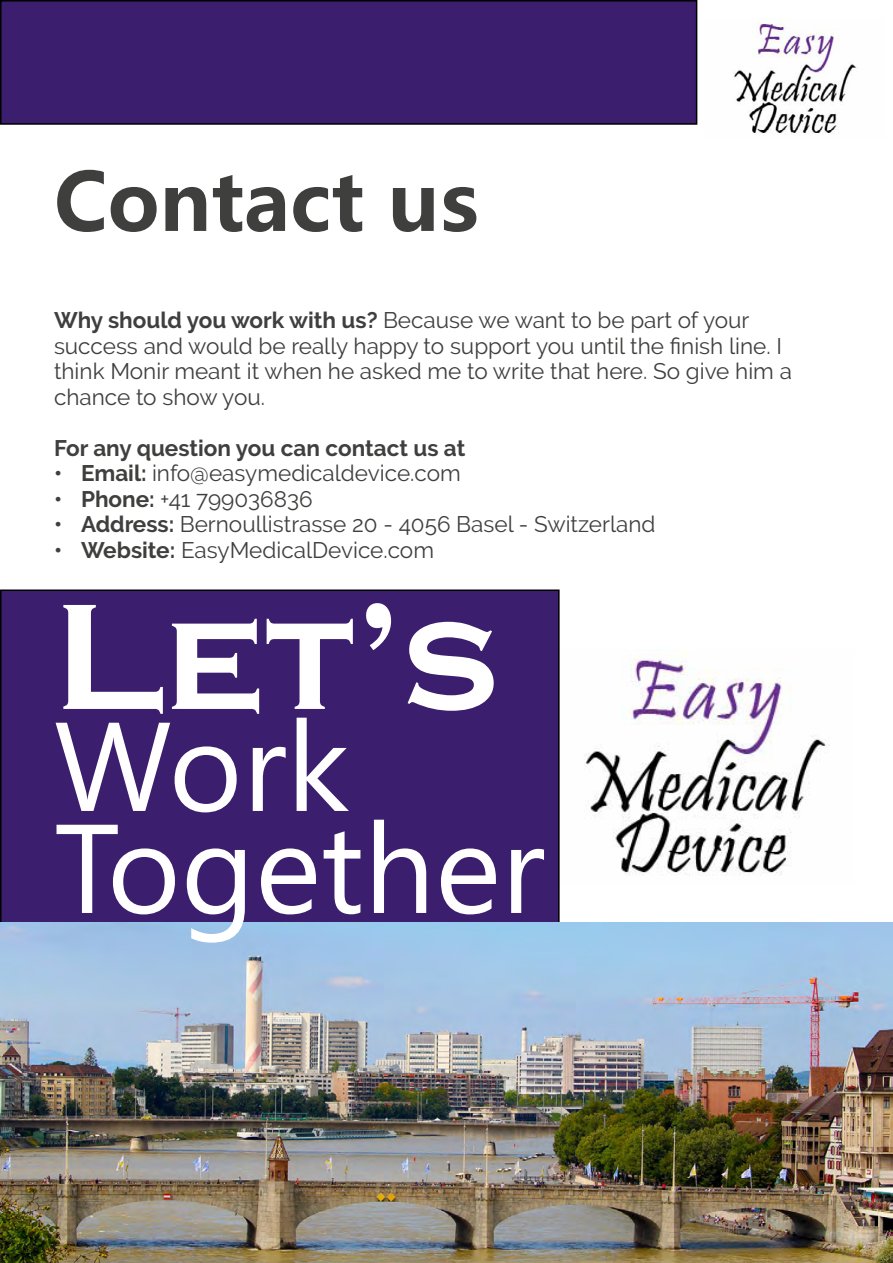
<style>
.page{position:relative;width:893px;height:1263px;background:#fff}
.page>*{position:absolute;margin:0;border:0;box-sizing:border-box;transform-origin:0 0}
.t1{font:700 156px "Copperplate Gothic";color:#fff}
.t2{font:700 79.5px "Microsoft Ya Hei";color:#3f3f3e}
.Body_Text{font:22.5px/25.5px "Raleway";color:#3f3f3e}
.Body_Text-2{font:700 22.5px "Raleway";color:#3f3f3e}
.s1{font-weight:700}
</style>
<div class="page">
<img style="left:584px;top:654px;width:246px;height:221px">
<div style="left:1px;top:590px;width:558px;height:349px;background:#3b1e6d"></div>
<div style="left:1px;top:1px;width:696px;height:123px;background:#3b1e6d"></div>
<div style="left:0;top:0;width:697px;height:125px;border:2px solid #000"></div>
<img style="left:734px;top:21px;width:123px;height:112px">
<img style="left:0;top:923px;width:893px;height:340px">
<div style="left:57px;top:922px;width:303px;height:20px;background:#9ac1e7"></div>
<p class="t2" style="left:54px;top:147px;width:426px">Contact us</p>
<p class="Body_Text" style="left:54px;top:308px;width:739px"><span class="s1">Why should you work with us?</span> Because we want to be part of your success and would be really happy to support you until the finish line. I think Monir meant it when he asked me to write that here. So give him a chance to show you.</p>
<p class="Body_Text-2" style="left:54px;top:435px;width:413px">For any question you can contact us at</p>
<p class="Body_Text" style="left:54px;top:461px;width:408px"><span class="s1">• Email:</span> info@easymedicaldevice.com</p>
<p class="Body_Text" style="left:54px;top:486px;width:260px"><span class="s1">• Phone:</span> +41 799036836</p>
<p class="Body_Text" style="left:54px;top:512px;width:603px"><span class="s1">• Address:</span> Bernoullistrasse 20 - 4056 Basel - Switzerland</p>
<p class="Body_Text" style="left:54px;top:537px;width:381px"><span class="s1">• Website:</span> EasyMedicalDevice.com</p>
<p class="t1" style="left:54px;top:571px;width:446px">Let’s</p>
</div>
